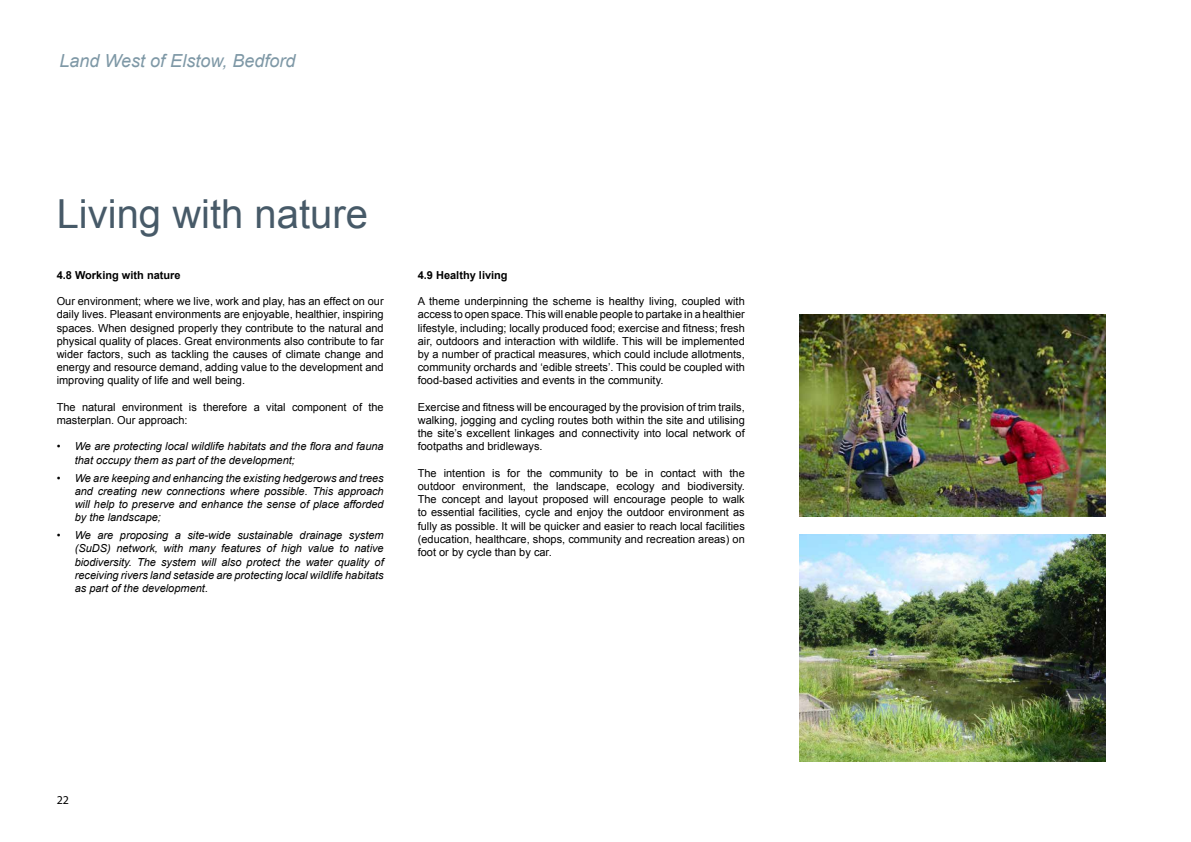
<style>
.page{position:relative;width:1191px;height:842px;background:#fff}
.page>*{position:absolute;margin:0;border:0;box-sizing:border-box;transform-origin:0 0}
.t1{font:40px "Arial";color:#475a68}
.t2{font:italic 18px "Arial";color:#7e98a6}
.t3{font:12px "Myriad Pro";color:#000}
.t4{font:11px/13.2px "Arial";color:#000;text-align:justify}
.t5{font:italic 11px/13.2px "Arial";color:#000;text-align:justify}
.t6{font:700 11px "Arial";color:#000}
</style>
<div class="page">
<img style="left:799px;top:534px;width:307px;height:228px">
<img style="left:799px;top:314px;width:307px;height:202px">
<h2 class="t2" style="left:60px;top:49px;width:237px">Land West of Elstow, Bedford</h2>
<h1 class="t1" style="left:57px;top:187px;width:313px">Living with nature</h1>
<p class="t6" style="left:57px;top:268px;width:125px">4.8 Working with nature</p>
<p class="t4" style="left:57px;top:295px;width:328px">Our environment; where we live, work and play, has an effect on our daily lives. Pleasant environments are enjoyable, healthier, inspiring spaces. When designed properly they contribute to the natural and physical quality of places. Great environments also contribute to far wider factors, such as tackling the causes of climate change and energy and resource demand, adding value to the development and improving quality of life and well being.</p>
<p class="t4" style="left:57px;top:400px;width:328px">The natural environment is therefore a vital component of the masterplan. Our approach:</p>
<p class="t5" style="left:75px;top:440px;width:310px;text-indent:-18px">• We are protecting local wildlife habitats and the flora and fauna that occupy them as part of the development;</p>
<p class="t5" style="left:75px;top:471px;width:310px;text-indent:-18px">• We are keeping and enhancing the existing hedgerows and trees and creating new connections where possible. This approach will help to preserve and enhance the sense of place afforded by the landscape;</p>
<p class="t5" style="left:75px;top:529px;width:310px;text-indent:-18px">• We are proposing a site-wide sustainable drainage system (SuDS) network, with many features of high value to native biodiversity. The system will also protect the water quality of receiving rivers land setaside are protecting local wildlife habitats as part of the development.</p>
<p class="t6" style="left:418px;top:268px;width:91px">4.9 Healthy living</p>
<p class="t4" style="left:418px;top:295px;width:328px">A theme underpinning the scheme is healthy living, coupled with access to open space. This will enable people to partake in a healthier lifestyle, including; locally produced food; exercise and fitness; fresh air, outdoors and interaction with wildlife. This will be implemented by a number of practical measures, which could include allotments, community orchards and ‘edible streets’. This could be coupled with food-based activities and events in the community.</p>
<p class="t4" style="left:418px;top:400px;width:328px">Exercise and fitness will be encouraged by the provision of trim trails, walking, jogging and cycling routes both within the site and utilising the site’s excellent linkages and connectivity into local network of footpaths and bridleways.</p>
<p class="t4" style="left:418px;top:466px;width:328px">The intention is for the community to be in contact with the outdoor environment, the landscape, ecology and biodiversity.<br>The concept and layout proposed will encourage people to walk to essential facilities, cycle and enjoy the outdoor environment as fully as possible. It will be quicker and easier to reach local facilities (education, healthcare, shops, community and recreation areas) on foot or by cycle than by car.</p>
<p class="t3" style="left:57px;top:793px;width:14px">22</p>
</div>
